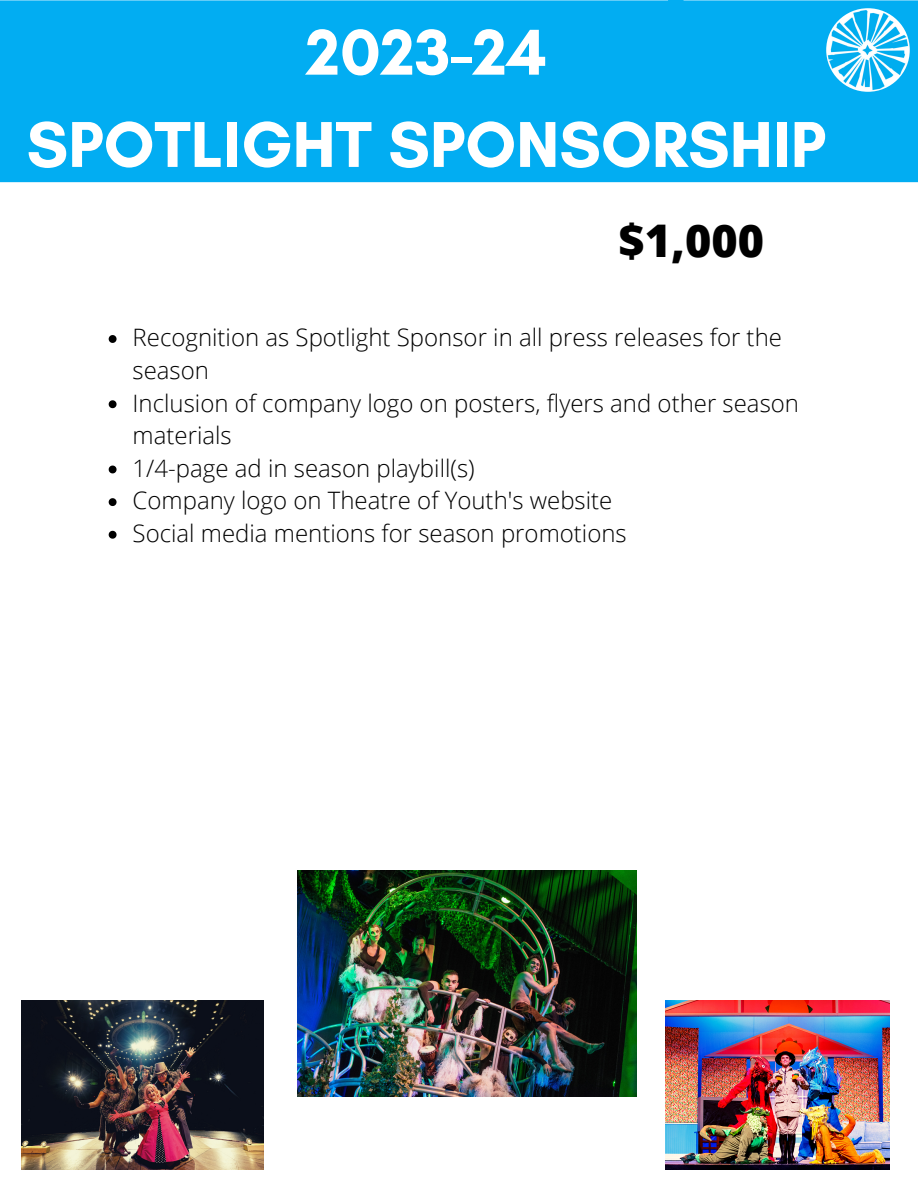
<style>
.page{position:relative;width:918px;height:1188px;background:#fff}
.page>*{position:absolute;margin:0;border:0;box-sizing:border-box;transform-origin:0 0}
.t1{font:700 66px "Glacial Indifference";color:#fff}
.t2{font:800 45px "Open Sans";color:#000}
.t3{font:300 24px/32.7px "Open Sans";color:#000}
</style>
<div class="page">
<div style="left:0;top:0;width:918px;height:182px;background:#02adf2"></div>
<img style="left:826px;top:8px;width:84px;height:84px;border-radius:50%">
<img style="left:21px;top:1001px;width:242px;height:168px">
<img style="left:298px;top:871px;width:338px;height:226px">
<img style="left:665px;top:1001px;width:224px;height:168px">
<svg style="left:109px;top:335px;width:8px;height:8px"></svg>
<svg style="left:109px;top:400px;width:8px;height:8px"></svg>
<svg style="left:109px;top:466px;width:8px;height:7px"></svg>
<svg style="left:109px;top:498px;width:8px;height:8px"></svg>
<svg style="left:109px;top:531px;width:8px;height:8px"></svg>
<p class="t1" style="left:306px;top:12px;width:242px">2023-24</p>
<p class="t1" style="left:27px;top:104px;width:801px">SPOTLIGHT SPONSORSHIP</p>
<p class="t2" style="left:619px;top:209px;width:147px">$1,000</p>
<p class="t3" style="left:133px;top:321px;width:651px">Recognition as Spotlight Sponsor in all press releases for the season</p>
<p class="t3" style="left:133px;top:386px;width:668px">Inclusion of company logo on posters, flyers and other season materials</p>
<p class="t3" style="left:133px;top:451px;width:344px">1/4-page ad in season playbill(s)</p>
<p class="t3" style="left:133px;top:484px;width:481px">Company logo on Theatre of Youth's website</p>
<p class="t3" style="left:133px;top:516px;width:496px">Social media mentions for season promotions</p>
</div>
